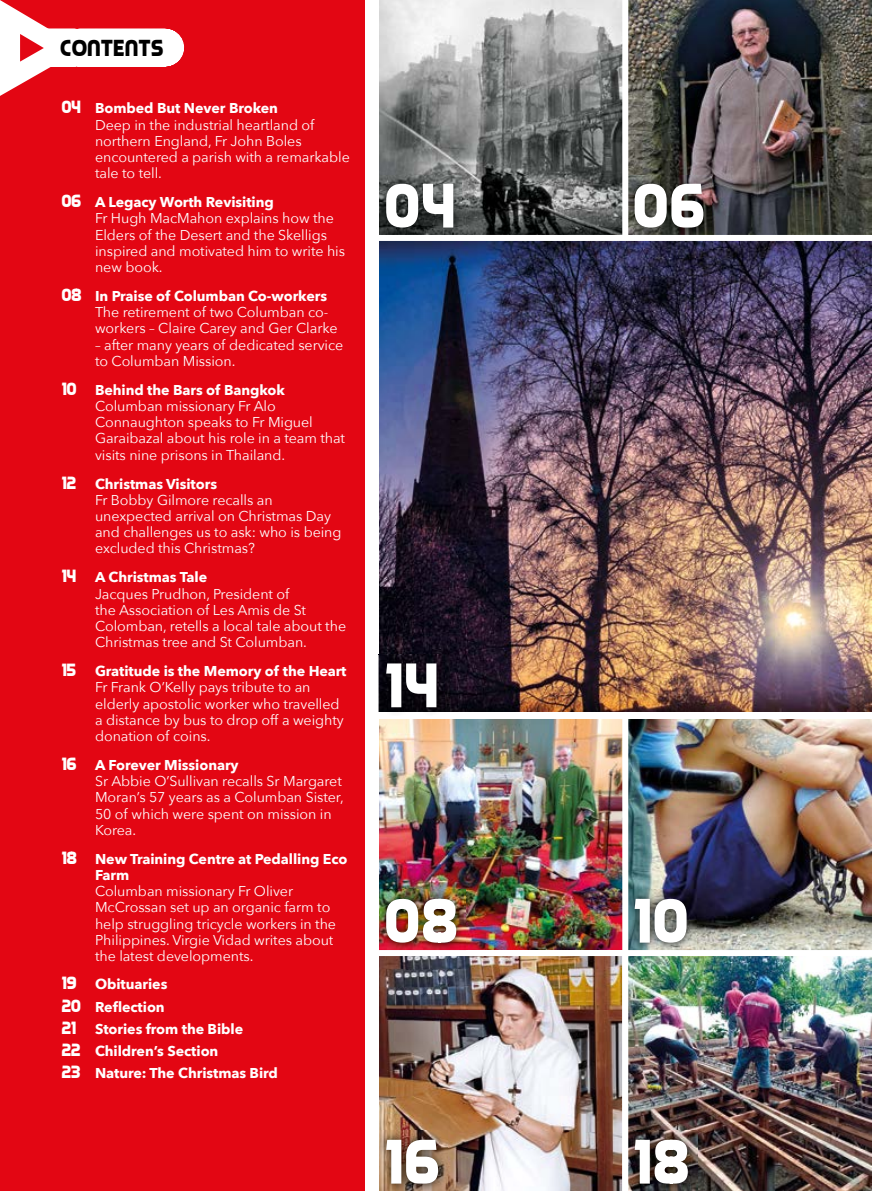
<style>
.page{position:relative;width:872px;height:1191px;background:#fff}
.page>*{position:absolute;margin:0;border:0;box-sizing:border-box;transform-origin:0 0}
.t1{font:69px "Piximisa";letter-spacing:.02em;color:#fff}
.t2{font:25.5px "Piximisa";letter-spacing:.01em;color:#000}
.t3{font:19.5px "Piximisa";letter-spacing:-.005em;color:#fff}
.t4{font:14.25px/16.2px "Avenir Next";letter-spacing:-.005em;color:#fff}
.t5{font:700 14.25px/22.2px "Avenir Next";letter-spacing:-.005em;color:#fff}
.s1{font-family:"Piximisa";font-size:19.5px}
.s2{font-weight:700}
.s3{font-family:"Piximisa";font-weight:400;font-size:19.5px}
</style>
<div class="page">
<img style="left:378px;top:241px;width:494px;height:471px">
<img style="left:379px;top:719px;width:243px;height:231px">
<div style="left:0;top:0;width:378px;height:1191px;background:#e30613"></div>
<img style="left:379px;top:0;width:243px;height:235px">
<img style="left:379px;top:956px;width:243px;height:235px">
<img style="left:628px;top:0;width:244px;height:235px">
<img style="left:628px;top:719px;width:244px;height:231px">
<img style="left:628px;top:956px;width:244px;height:235px">
<img style="left:379px;top:175px;width:83px;height:60px">
<img style="left:628px;top:175px;width:84px;height:60px">
<img style="left:628px;top:889px;width:68px;height:61px">
<img style="left:379px;top:889px;width:87px;height:61px">
<img style="left:628px;top:1130px;width:69px;height:61px">
<img style="left:379px;top:1130px;width:68px;height:61px">
<div style="left:365px;top:0;width:13px;height:1191px;background:#fff"></div>
<svg style="left:0;top:0;width:165px;height:96px"></svg>
<img style="left:378px;top:655px;width:67px;height:57px">
<h2 class="t2" style="left:60px;top:32px;width:105px">CONTENTS</h2>
<p class="t4" style="left:95px;top:100px;width:256px;text-indent:-34px"><span class="s1">04</span> <span class="s2">Bombed But Never Broken<br></span>Deep in the industrial heartland of northern England, Fr John Boles encountered a parish with a remarkable tale to tell.</p>
<p class="t4" style="left:95px;top:193px;width:251px;text-indent:-34px"><span class="s1">06</span> <span class="s2">A Legacy Worth Revisiting<br></span>Fr Hugh MacMahon explains how the<br>Elders of the Desert and the Skelligs inspired and motivated him to write his new book.</p>
<p class="t4" style="left:95px;top:287px;width:244px;text-indent:-34px"><span class="s1">08</span> <span class="s2">In Praise of Columban Co-workers<br></span>The retirement of two Columban co&shy;workers – Claire Carey and Ger Clarke</p>
<p class="t4" style="left:95px;top:336px;width:250px">– after many years of dedicated service to Columban Mission.</p>
<h3 class="t3" style="left:61px;top:377px;width:17px">10</h3>
<p class="t5" style="left:95px;top:378px;width:191px">Behind the Bars of Bangkok</p>
<p class="t4" style="left:95px;top:397px;width:251px">Columban missionary Fr Alo<br>Connaughton speaks to Fr Miguel<br>Garaibazal about his role in a team that visits nine prisons in Thailand.</p>
<h3 class="t3" style="left:61px;top:470px;width:16px">12</h3>
<p class="t5" style="left:95px;top:472px;width:123px">Christmas Visitors</p>
<p class="t4" style="left:95px;top:491px;width:248px">Fr Bobby Gilmore recalls an unexpected arrival on Christmas Day and challenges us to ask: who is being excluded this Christmas?</p>
<h3 class="t3" style="left:61px;top:564px;width:16px">14</h3>
<p class="t5" style="left:95px;top:566px;width:114px">A Christmas Tale</p>
<p class="t4" style="left:95px;top:585px;width:252px">Jacques Prudhon, President of<br>the Association of Les Amis de St Colomban, retells a local tale about the Christmas tree and St Columban.</p>
<h3 class="t3" style="left:61px;top:658px;width:16px">15</h3>
<p class="t5" style="left:95px;top:660px;width:253px">Gratitude is the Memory of the Heart</p>
<p class="t4" style="left:95px;top:678px;width:250px">Fr Frank O’Kelly pays tribute to an elderly apostolic worker who travelled a distance by bus to drop off a weighty donation of coins.</p>
<h3 class="t3" style="left:61px;top:752px;width:17px">16</h3>
<p class="t5" style="left:95px;top:753px;width:145px">A Forever Missionary</p>
<p class="t4" style="left:95px;top:772px;width:250px">Sr Abbie O’Sullivan recalls Sr Margaret<br>Moran’s 57 years as a Columban Sister,<br>50 of which were spent on mission in<br>Korea.</p>
<h3 class="t3" style="left:61px;top:845px;width:17px">18</h3>
<p class="t5" style="left:95px;top:850px;width:254px;line-height:16.2px">New Training Centre at Pedalling Eco<br>Farm</p>
<p class="t4" style="left:95px;top:882px;width:242px">Columban missionary Fr Oliver McCrossan set up an organic farm to help struggling tricycle workers in the Philippines. Virgie Vidad writes about the latest developments.</p>
<h3 class="t3" style="left:61px;top:971px;width:17px">19</h3>
<p class="t5" style="left:61px;top:973px;width:108px;text-align:right">Obituaries<br><span class="s3">20</span> Reflection</p>
<h3 class="t3" style="left:61px;top:1015px;width:16px">21</h3>
<p class="t5" style="left:61px;top:1017px;width:218px;text-indent:34px">Stories from the Bible<br><span class="s3">22</span> Children’s Section<br><span class="s3">23</span> Nature: The Christmas Bird</p>
<h1 class="t1" style="left:383px;top:163px;width:72px">04</h1>
<h1 class="t1" style="left:631px;top:163px;width:74px">06</h1>
<h1 class="t1" style="left:383px;top:643px;width:55px">14</h1>
<h1 class="t1" style="left:383px;top:878px;width:75px">08</h1>
<h1 class="t1" style="left:631px;top:878px;width:57px">10</h1>
<h1 class="t1" style="left:383px;top:1119px;width:57px">16</h1>
<h1 class="t1" style="left:631px;top:1119px;width:58px">18</h1>
</div>
